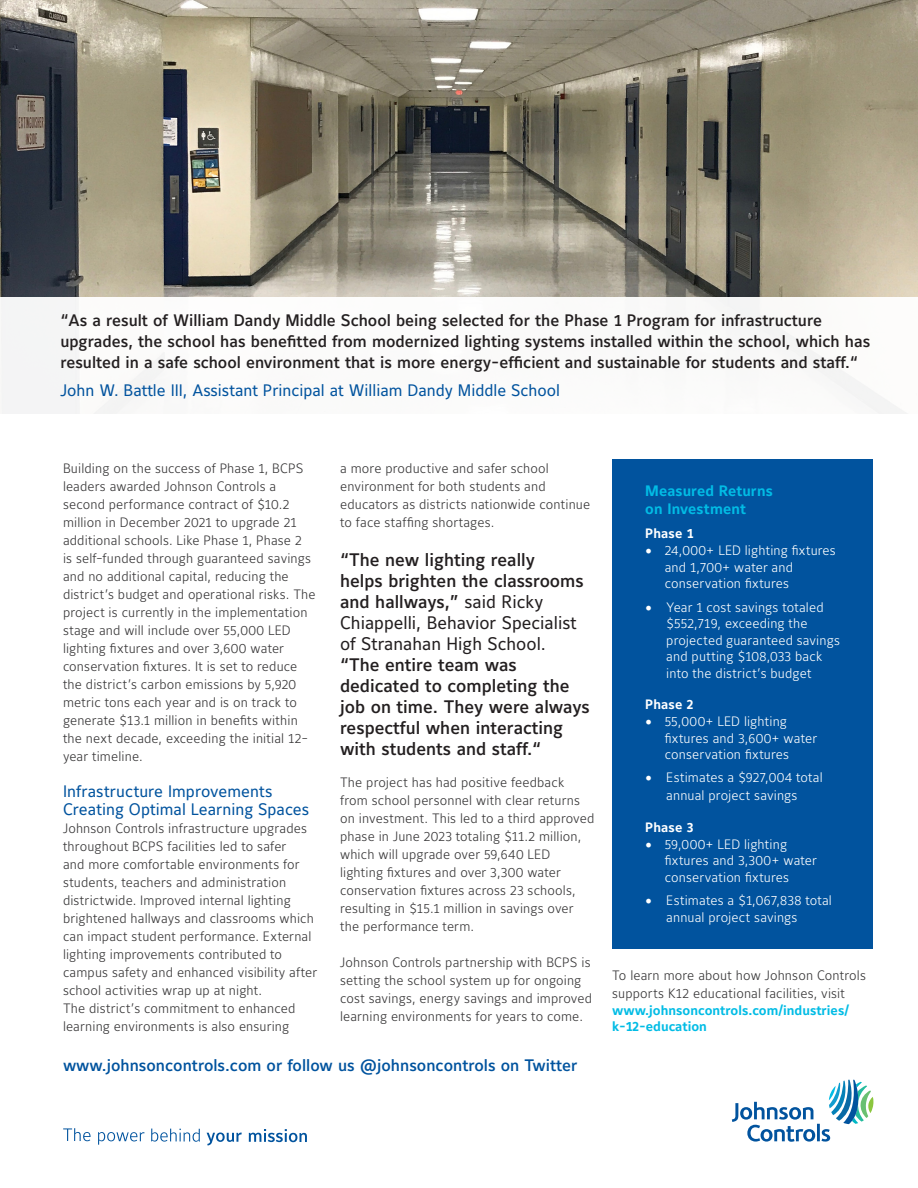
<style>
.page{position:relative;width:918px;height:1188px;background:#fff}
.page>*{position:absolute;margin:0;border:0;box-sizing:border-box;transform-origin:0 0}
.t1{font:500 18px/21px "Maurea Jci Lf ML";color:#231f20}
.t2{font:500 16.5px/21px "Maurea Jci Lf ML";color:#231f20}
.body_copy{font:16.5px/18px "Maurea Jci Lf ML";color:#01539e}
.t3{font:500 16.5px "Maurea Jci Lf ML";color:#01539e}
.t4{font:700 15px/18px "Maurea Jci Lf ML";letter-spacing:.005em;color:#02bce5}
.body_copy-2{font:300 13.5px/18px "Maurea Jci Lf ML";letter-spacing:.01em;color:#363536}
.t5{font:300 13.5px/16.5px "Maurea Jci Lf ML";letter-spacing:.01em;color:#fff}
.t6{font:700 13.5px/16.2px "Maurea Jci Lf ML";color:#02bce5}
.t7{font:700 13.5px "Maurea Jci Lf ML";letter-spacing:.01em;color:#fff}
.s1{font-weight:400}
.s2{font-family:"Minion Pro";font-weight:400;font-size:18px}
</style>
<div class="page">
<img style="left:0;top:0;width:918px;height:297px">
<svg style="left:732px;top:1080px;width:141px;height:62px"></svg>
<svg style="left:63px;top:1128px;width:28px;height:13px"></svg>
<svg style="left:98px;top:1132px;width:47px;height:13px"></svg>
<svg style="left:151px;top:1129px;width:49px;height:13px"></svg>
<svg style="left:207px;top:1133px;width:35px;height:13px"></svg>
<svg style="left:249px;top:1129px;width:58px;height:13px"></svg>
<div style="left:612px;top:459px;width:261px;height:490px;background:#01539e"></div>
<p class="t2" style="left:60px;top:310px;width:811px">“As a result of William Dandy Middle School being selected for the Phase 1 Program for infrastructure upgrades, the school has benefitted from modernized lighting systems installed within the school, which has resulted in a safe school environment that is more energy-efficient and sustainable for students and staff.“</p>
<p class="body_copy" style="left:60px;top:381px;width:501px">John W. Battle III, Assistant Principal at William Dandy Middle School</p>
<p class="body_copy-2" style="left:63px;top:459px;width:254px">Building on the success of Phase 1, BCPS leaders awarded Johnson Controls a second performance contract of $10.2 million in December 2021 to upgrade 21 additional schools. Like Phase 1, Phase 2<br>is self-funded through guaranteed savings and no additional capital, reducing the district’s budget and operational risks. The project is currently in the implementation stage and will include over 55,000 LED lighting fixtures and over 3,600 water conservation fixtures. It is set to reduce the district’s carbon emissions by 5,920 metric tons each year and is on track to generate $13.1 million in benefits within the next decade, exceeding the initial 12- year timeline.</p>
<p class="body_copy" style="left:63px;top:782px;width:248px">Infrastructure Improvements<br>Creating Optimal Learning Spaces</p>
<p class="body_copy-2" style="left:63px;top:819px;width:256px">Johnson Controls infrastructure upgrades throughout BCPS facilities led to safer<br>and more comfortable environments for students, teachers and administration districtwide. Improved internal lighting brightened hallways and classrooms which can impact student performance. External lighting improvements contributed to campus safety and enhanced visibility after school activities wrap up at night.</p>
<p class="body_copy-2" style="left:63px;top:999px;width:234px">The district’s commitment to enhanced learning environments is also ensuring</p>
<p class="body_copy-2" style="left:340px;top:459px;width:252px">a more productive and safer school environment for both students and educators as districts nationwide continue to face staffing shortages.</p>
<p class="t1" style="left:340px;top:549px;width:251px">“The new lighting really<br>helps brighten the classrooms and hallways,” <span class="s1">said Ricky<br>Chiappelli, Behavior Specialist of Stranahan High School. </span>“The entire team was dedicated to completing the job on time. They were always respectful when interacting with students and staff.“</p>
<p class="body_copy-2" style="left:340px;top:773px;width:256px">The project has had positive feedback from school personnel with clear returns on investment. This led to a third approved phase in June 2023 totaling $11.2 million, which will upgrade over 59,640 LED lighting fixtures and over 3,300 water conservation fixtures across 23 schools, resulting in $15.1 million in savings over the performance term.</p>
<p class="body_copy-2" style="left:340px;top:953px;width:253px">Johnson Controls partnership with BCPS is setting the school system up for ongoing cost savings, energy savings and improved learning environments for years to come.</p>
<p class="t3" style="left:63px;top:1055px;width:516px">www.johnsoncontrols.com or follow us @johnsoncontrols on Twitter</p>
<p class="t4" style="left:645px;top:482px;width:129px">Measured Returns on Investment</p>
<p class="t7" style="left:645px;top:526px;width:50px">Phase 1</p>
<p class="t5" style="left:665px;top:542px;width:173px;text-indent:-20px"><span class="s2">•</span> 24,000+ LED lighting fixtures and 1,700+ water and conservation fixtures</p>
<p class="t5" style="left:666px;top:598px;width:175px;text-indent:-21px"><span class="s2">•</span> Year 1 cost savings totaled $552,719, exceeding the projected guaranteed savings and putting $108,033 back into the district’s budget</p>
<p class="t7" style="left:645px;top:696px;width:50px">Phase 2</p>
<p class="t5" style="left:665px;top:713px;width:154px;text-indent:-20px"><span class="s2">•</span> 55,000+ LED lighting fixtures and 3,600+ water conservation fixtures</p>
<p class="t5" style="left:645px;top:768px;width:179px;line-height:18px;text-align:center"><span class="s2">•</span> Estimates a $927,004 total annual project savings</p>
<p class="t7" style="left:645px;top:819px;width:50px">Phase 3</p>
<p class="t5" style="left:665px;top:836px;width:154px;text-indent:-20px"><span class="s2">•</span> 59,000+ LED lighting fixtures and 3,300+ water conservation fixtures</p>
<p class="t5" style="left:666px;top:892px;width:167px;text-indent:-21px"><span class="s2">•</span> Estimates a $1,067,838 total annual project savings</p>
<p class="body_copy-2" style="left:612px;top:966px;width:255px">To learn more about how Johnson Controls supports K12 educational facilities, visit</p>
<p class="t6" style="left:612px;top:1003px;width:238px">www.johnsoncontrols.com/industries/ k-12-education</p>
</div>
